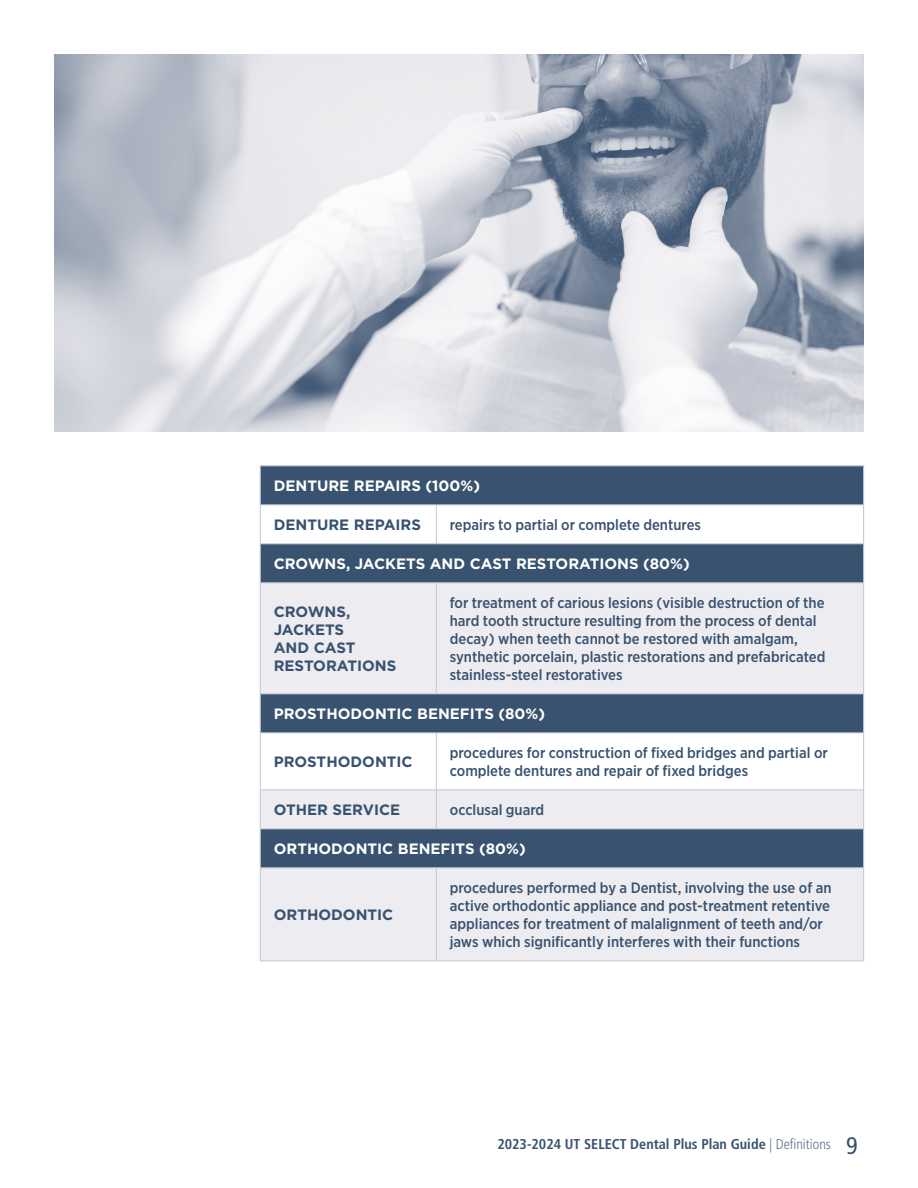
<style>
.page{position:relative;width:918px;height:1188px;background:#fff}
.page>*{position:absolute;margin:0;border:0;box-sizing:border-box;transform-origin:0 0}
.t1{font:500 15px/18px "Gotham Narrow";color:#38526f}
.t2{font:700 15px "Gotham";color:#fff}
.t3{font:700 15px/18px "Gotham";color:#38526f}
.t4{font:700 condensed 14.25px "Frutiger LT Pro";color:#38526f}
.s1{font-weight:300;color:#60718a}
.s2{font-weight:400;font-size:24px}
</style>
<div class="page">
<img style="left:54px;top:54px;width:810px;height:378px">
<svg style="left:261px;top:466px;width:602px;height:116px;fill:#38526f"></svg>
<svg style="left:261px;top:583px;width:602px;height:377px;background:#cacfd7"></svg>
<hr style="left:260px;top:465px;width:176px;height:1px;background:#c3c7d2">
<hr style="left:260px;top:466px;width:1px;height:38px;background:#c3c7d2">
<hr style="left:436px;top:465px;width:428px;height:1px;background:#c3c7d2">
<hr style="left:863px;top:466px;width:1px;height:38px;background:#c3c7d2">
<hr style="left:260px;top:504px;width:176px;height:1px;background:#c3c7d2">
<hr style="left:260px;top:505px;width:1px;height:38px;background:#c3c7d2">
<hr style="left:436px;top:504px;width:428px;height:1px;background:#c3c7d2">
<hr style="left:436px;top:505px;width:1px;height:38px;background:#c3c7d2">
<hr style="left:863px;top:505px;width:1px;height:38px;background:#c3c7d2">
<hr style="left:260px;top:543px;width:176px;height:1px;background:#c3c7d2">
<hr style="left:260px;top:544px;width:1px;height:38px;background:#c3c7d2">
<hr style="left:436px;top:543px;width:428px;height:1px;background:#c3c7d2">
<hr style="left:863px;top:544px;width:1px;height:38px;background:#c3c7d2">
<hr style="left:260px;top:582px;width:176px;height:1px;background:#c3c7d2">
<hr style="left:260px;top:583px;width:1px;height:110px;background:#c3c7d2">
<hr style="left:436px;top:582px;width:428px;height:1px;background:#c3c7d2">
<hr style="left:436px;top:583px;width:1px;height:110px;background:#c3c7d2">
<hr style="left:863px;top:583px;width:1px;height:110px;background:#c3c7d2">
<hr style="left:260px;top:693px;width:176px;height:1px;background:#c3c7d2">
<hr style="left:260px;top:694px;width:1px;height:38px;background:#c3c7d2">
<hr style="left:436px;top:693px;width:428px;height:1px;background:#c3c7d2">
<hr style="left:863px;top:694px;width:1px;height:38px;background:#c3c7d2">
<hr style="left:260px;top:732px;width:176px;height:1px;background:#c3c7d2">
<hr style="left:260px;top:733px;width:1px;height:56px;background:#c3c7d2">
<hr style="left:436px;top:732px;width:428px;height:1px;background:#c3c7d2">
<hr style="left:436px;top:733px;width:1px;height:56px;background:#c3c7d2">
<hr style="left:863px;top:733px;width:1px;height:56px;background:#c3c7d2">
<hr style="left:260px;top:789px;width:176px;height:1px;background:#c3c7d2">
<hr style="left:260px;top:790px;width:1px;height:38px;background:#c3c7d2">
<hr style="left:436px;top:789px;width:428px;height:1px;background:#c3c7d2">
<hr style="left:436px;top:790px;width:1px;height:38px;background:#c3c7d2">
<hr style="left:863px;top:790px;width:1px;height:38px;background:#c3c7d2">
<hr style="left:260px;top:828px;width:176px;height:1px;background:#c3c7d2">
<hr style="left:260px;top:829px;width:1px;height:38px;background:#c3c7d2">
<hr style="left:436px;top:828px;width:428px;height:1px;background:#c3c7d2">
<hr style="left:863px;top:829px;width:1px;height:38px;background:#c3c7d2">
<hr style="left:260px;top:867px;width:176px;height:1px;background:#c3c7d2">
<hr style="left:260px;top:868px;width:1px;height:92px;background:#c3c7d2">
<hr style="left:436px;top:867px;width:428px;height:1px;background:#c3c7d2">
<hr style="left:436px;top:868px;width:1px;height:92px;background:#c3c7d2">
<hr style="left:863px;top:868px;width:1px;height:92px;background:#c3c7d2">
<hr style="left:260px;top:960px;width:176px;height:1px;background:#c3c7d2">
<hr style="left:436px;top:960px;width:428px;height:1px;background:#c3c7d2">
<p class="t2" style="left:274px;top:476px;width:208px">DENTURE REPAIRS (100%)</p>
<p class="t3" style="left:274px;top:516px;width:149px">DENTURE REPAIRS</p>
<p class="t1" style="left:450px;top:516px;width:253px">repairs to partial or complete dentures</p>
<p class="t2" style="left:274px;top:554px;width:418px">CROWNS, JACKETS AND CAST RESTORATIONS (80%)</p>
<p class="t3" style="left:274px;top:603px;width:124px">CROWNS,<br>JACKETS<br>AND CAST<br>RESTORATIONS</p>
<p class="t1" style="left:450px;top:594px;width:377px">for treatment of carious lesions (visible destruction of the hard tooth structure resulting from the process of dental decay) when teeth cannot be restored with amalgam, synthetic porcelain, plastic restorations and prefabricated stainless-steel restoratives</p>
<p class="t2" style="left:274px;top:704px;width:273px">PROSTHODONTIC BENEFITS (80%)</p>
<p class="t3" style="left:274px;top:753px;width:140px">PROSTHODONTIC</p>
<p class="t1" style="left:450px;top:744px;width:380px">procedures for construction of fixed bridges and partial or complete dentures and repair of fixed bridges</p>
<p class="t3" style="left:274px;top:801px;width:128px">OTHER SERVICE</p>
<p class="t1" style="left:450px;top:801px;width:96px">occlusal guard</p>
<p class="t2" style="left:274px;top:839px;width:254px">ORTHODONTIC BENEFITS (80%)</p>
<p class="t3" style="left:274px;top:906px;width:121px">ORTHODONTIC</p>
<p class="t1" style="left:450px;top:879px;width:383px">procedures performed by a Dentist, involving the use of an active orthodontic appliance and post-treatment retentive appliances for treatment of malalignment of teeth and/or jaws which significantly interferes with their functions</p>
<p class="t4" style="left:497px;top:1136px;width:362px">2023-2024 UT SELECT Dental Plus Plan Guide <span class="s1">| Definitions</span> <span class="s2">9</span></p>
</div>
